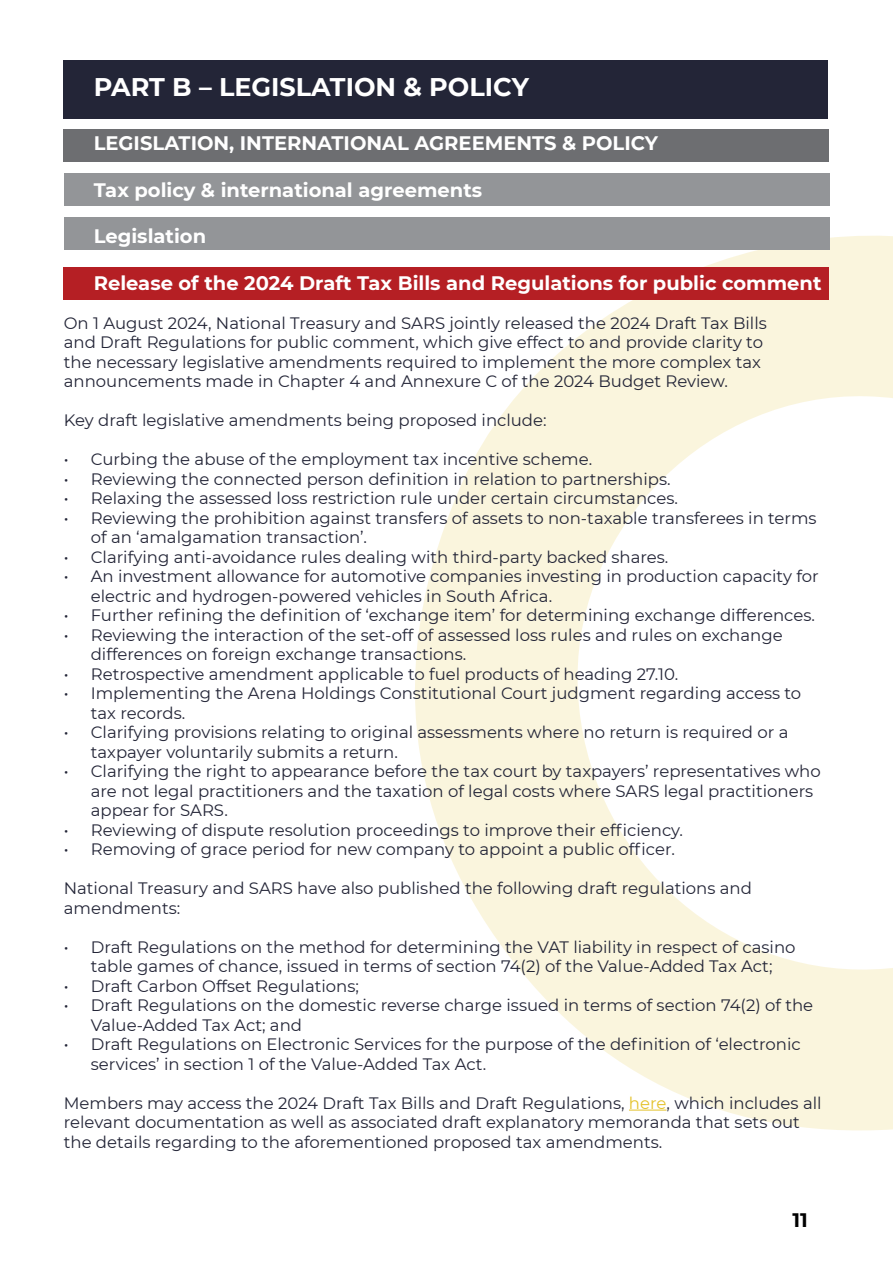
<style>
.page{position:relative;width:893px;height:1263px;background:#fff}
.page>*{position:absolute;margin:0;border:0;box-sizing:border-box;transform-origin:0 0}
.t1{font:700 25.5px "Montserrat";color:#fff}
.t2{font:700 19.5px "Montserrat";color:#fff}
.t3{font:700 19.5px "Montserrat";color:#000}
.t4{font:16.5px/19.5px "Montserrat";color:#232537}
.s1{color:#e4c22b}
</style>
<div class="page">
<svg style="left:401px;top:225px;width:492px;height:906px"></svg>
<div style="left:64px;top:174px;width:765px;height:32px;background:#939598"></div>
<div style="left:64px;top:217px;width:765px;height:32px;background:#939598"></div>
<div style="left:64px;top:267px;width:765px;height:32px;background:#b51f24"></div>
<div style="left:64px;top:129px;width:765px;height:33px;background:#6d6e71"></div>
<div style="left:64px;top:61px;width:764px;height:58px;background:#232537"></div>
<hr style="left:629px;top:1110px;width:37px;height:1px;background:#e4c22b">
<h1 class="t1" style="left:94px;top:69px;width:437px">PART B – LEGISLATION &amp; POLICY</h1>
<p class="t2" style="left:94px;top:129px;width:566px">LEGISLATION, INTERNATIONAL AGREEMENTS &amp; POLICY</p>
<p class="t2" style="left:94px;top:176px;width:390px">Tax policy &amp; international agreements</p>
<p class="t2" style="left:94px;top:222px;width:114px">Legislation</p>
<p class="t2" style="left:94px;top:269px;width:729px">Release of the 2024 Draft Tax Bills and Regulations for public comment</p>
<p class="t4" style="left:64px;top:313px;width:705px">On 1 August 2024, National Treasury and SARS jointly released the 2024 Draft Tax Bills and Draft Regulations for public comment, which give effect to and provide clarity to the necessary legislative amendments required to implement the more complex tax announcements made in Chapter 4 and Annexure C of the 2024 Budget Review.</p>
<p class="t4" style="left:64px;top:410px;width:484px">Key draft legislative amendments being proposed include:</p>
<p class="t4" style="left:64px;top:449px;width:530px">• Curbing the abuse of the employment tax incentive scheme.</p>
<p class="t4" style="left:64px;top:469px;width:608px">• Reviewing the connected person definition in relation to partnerships.</p>
<p class="t4" style="left:64px;top:488px;width:616px">• Relaxing the assessed loss restriction rule under certain circumstances.</p>
<p class="t4" style="left:91px;top:508px;width:727px;text-indent:-27px">• Reviewing the prohibition against transfers of assets to non-taxable transferees in terms of an ‘amalgamation transaction’.</p>
<p class="t4" style="left:64px;top:547px;width:606px">• Clarifying anti‐avoidance rules dealing with third‐party backed shares.</p>
<p class="t4" style="left:91px;top:566px;width:729px;text-indent:-27px">• An investment allowance for automotive companies investing in production capacity for electric and hydrogen-powered vehicles in South Africa.</p>
<p class="t4" style="left:64px;top:605px;width:753px">• Further refining the definition of ‘exchange item’ for determining exchange differences.</p>
<p class="t4" style="left:91px;top:625px;width:693px;text-indent:-27px">• Reviewing the interaction of the set‐off of assessed loss rules and rules on exchange differences on foreign exchange transactions.</p>
<p class="t4" style="left:64px;top:664px;width:616px">• Retrospective amendment applicable to fuel products of heading 27.10.</p>
<p class="t4" style="left:91px;top:683px;width:712px;text-indent:-27px">• Implementing the Arena Holdings Constitutional Court judgment regarding access to tax records.</p>
<p class="t4" style="left:91px;top:722px;width:699px;text-indent:-27px">• Clarifying provisions relating to original assessments where no return is required or a taxpayer voluntarily submits a return.</p>
<p class="t4" style="left:91px;top:761px;width:731px;text-indent:-27px">• Clarifying the right to appearance before the tax court by taxpayers’ representatives who are not legal practitioners and the taxation of legal costs where SARS legal practitioners appear for SARS.</p>
<p class="t4" style="left:64px;top:820px;width:621px">• Reviewing of dispute resolution proceedings to improve their efficiency.</p>
<p class="t4" style="left:64px;top:839px;width:613px">• Removing of grace period for new company to appoint a public officer.</p>
<p class="t4" style="left:64px;top:878px;width:690px">National Treasury and SARS have also published the following draft regulations and amendments:</p>
<p class="t4" style="left:64px;top:937px;width:733px;text-align:center">• Draft Regulations on the method for determining the VAT liability in respect of casino table games of chance, issued in terms of section 74(2) of the Value-Added Tax Act;</p>
<p class="t4" style="left:64px;top:976px;width:297px">• Draft Carbon Offset Regulations;</p>
<p class="t4" style="left:91px;top:995px;width:724px;text-indent:-27px">• Draft Regulations on the domestic reverse charge issued in terms of section 74(2) of the<br>Value-Added Tax Act; and</p>
<p class="t4" style="left:91px;top:1034px;width:711px;text-indent:-27px">• Draft Regulations on Electronic Services for the purpose of the definition of ‘electronic services’ in section 1 of the Value-Added Tax Act.</p>
<p class="t4" style="left:64px;top:1093px;width:759px">Members may access the 2024 Draft Tax Bills and Draft Regulations, <span class="s1">here</span>, which includes all relevant documentation as well as associated draft explanatory memoranda that sets out the details regarding to the aforementioned proposed tax amendments.</p>
<p class="t3" style="left:792px;top:1206px;width:17px">11</p>
</div>
